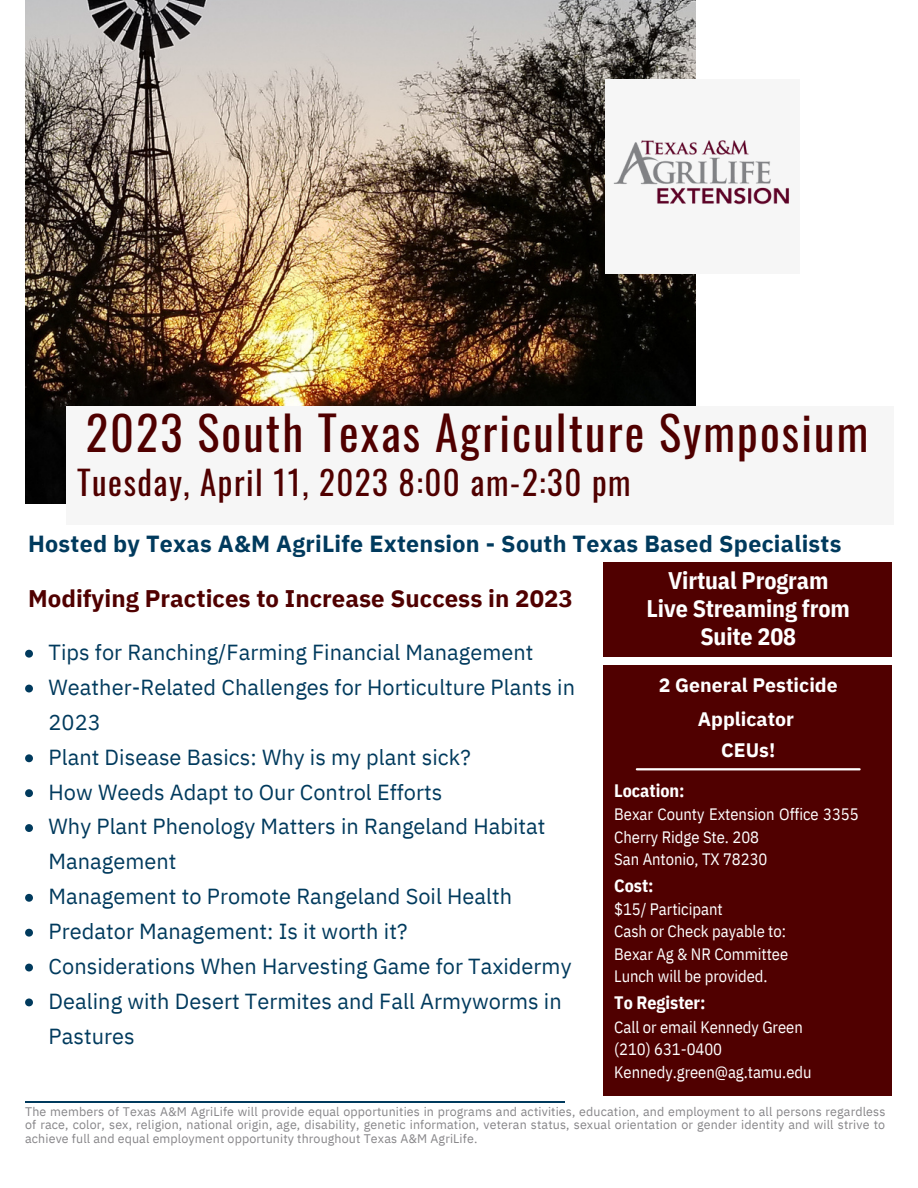
<style>
.page{position:relative;width:918px;height:1188px;background:#fff}
.page>*{position:absolute;margin:0;border:0;box-sizing:border-box;transform-origin:0 0}
.t1{font:46.5px "Oswald";letter-spacing:.045em;color:#500000}
.t2{font:33px "Oswald";letter-spacing:.045em;color:#500000}
.t3{font:700 24px "IBM Plex Sans";color:#500000}
.t4{font:700 24px/28.2px "IBM Plex Sans Cond";letter-spacing:-.005em;color:#fff;text-align:center}
.t5{font:700 23.25px "IBM Plex Sans";letter-spacing:.01em;color:#003a5d}
.t6{font:21.75px/34.8px "IBM Plex Sans";color:#003a5d}
.t7{font:700 19.5px/33.8px "IBM Plex Sans";color:#fff;text-align:center}
.t8{font:700 18px "IBM Plex Sans Cond";color:#fff}
.t9{font:16.5px/22.5px "IBM Plex Sans Cond";color:#fff}
.t10{font:12.45px/13.5px "IBM Plex Sans";letter-spacing:.01em;color:#868588;text-align:justify}
</style>
<div class="page">
<img style="left:25px;top:0;width:670px;height:504px">
<svg style="left:25px;top:650px;width:8px;height:8px"></svg>
<svg style="left:25px;top:685px;width:8px;height:7px"></svg>
<svg style="left:25px;top:754px;width:8px;height:8px"></svg>
<svg style="left:25px;top:789px;width:8px;height:8px"></svg>
<svg style="left:25px;top:824px;width:8px;height:8px"></svg>
<svg style="left:25px;top:894px;width:8px;height:8px"></svg>
<svg style="left:25px;top:929px;width:8px;height:8px"></svg>
<svg style="left:25px;top:964px;width:8px;height:7px"></svg>
<svg style="left:25px;top:998px;width:8px;height:8px"></svg>
<hr style="left:25px;top:1101px;width:540px;height:1px;background:#003a5d">
<div style="left:66px;top:406px;width:828px;height:119px;background:#f6f6f6"></div>
<div style="left:604px;top:665px;width:288px;height:431px;background:#500000"></div>
<div style="left:605px;top:79px;width:194px;height:194px;background:#f6f6f6"></div>
<img style="left:613px;top:140px;width:176px;height:65px">
<hr style="left:637px;top:768px;width:223px;height:2px;background:#fff">
<div style="left:604px;top:563px;width:288px;height:94px;background:#500000"></div>
<h1 class="t1" style="left:86px;top:397px;width:784px">2023 South Texas Agriculture Symposium</h1>
<h2 class="t2" style="left:77px;top:457px;width:555px">Tuesday, April 11, 2023 8:00 am-2:30 pm</h2>
<p class="t5" style="left:28px;top:529px;width:815px">Hosted by Texas A&amp;M AgriLife Extension - South Texas Based Specialists</p>
<p class="t3" style="left:28px;top:582px;width:546px">Modifying Practices to Increase Success in 2023</p>
<p class="t6" style="left:49px;top:635px;width:528px">Tips for Ranching/Farming Financial Management Weather-Related Challenges for Horticulture Plants in 2023<br>Plant Disease Basics: Why is my plant sick?<br>How Weeds Adapt to Our Control Efforts<br>Why Plant Phenology Matters in Rangeland Habitat Management<br>Management to Promote Rangeland Soil Health Predator Management: Is it worth it?<br>Considerations When Harvesting Game for Taxidermy Dealing with Desert Termites and Fall Armyworms in Pastures</p>
<p class="t4" style="left:647px;top:566px;width:205px">Virtual Program<br>Live Streaming from<br>Suite 208</p>
<p class="t7" style="left:659px;top:668px;width:181px">2 General Pesticide<br>Applicator</p>
<p class="t7" style="left:721px;top:733px;width:56px">CEUs!</p>
<p class="t8" style="left:614px;top:779px;width:72px">Location:</p>
<p class="t9" style="left:614px;top:803px;width:246px">Bexar County Extension Office 3355<br>Cherry Ridge Ste. 208<br>San Antonio, TX 78230</p>
<p class="t8" style="left:614px;top:873px;width:41px">Cost:</p>
<p class="t9" style="left:614px;top:897px;width:175px">$15/ Participant<br>Cash or Check payable to:<br>Bexar Ag &amp; NR Committee<br>Lunch will be provided.</p>
<p class="t9" style="left:614px;top:1015px;width:199px">Call or email Kennedy Green (210) 631-0400<br>Kennedy.green@ag.tamu.edu</p>
<p class="t8" style="left:614px;top:991px;width:93px">To Register:</p>
<p class="t10" style="left:25px;top:1104px;width:862px">The members of Texas A&amp;M AgriLife will provide equal opportunities in programs and activities, education, and employment to all persons regardless of race, color, sex, religion, national origin, age, disability, genetic information, veteran status, sexual orientation or gender identity and will strive to achieve full and equal employment opportunity throughout Texas A&amp;M AgriLife.</p>
</div>
